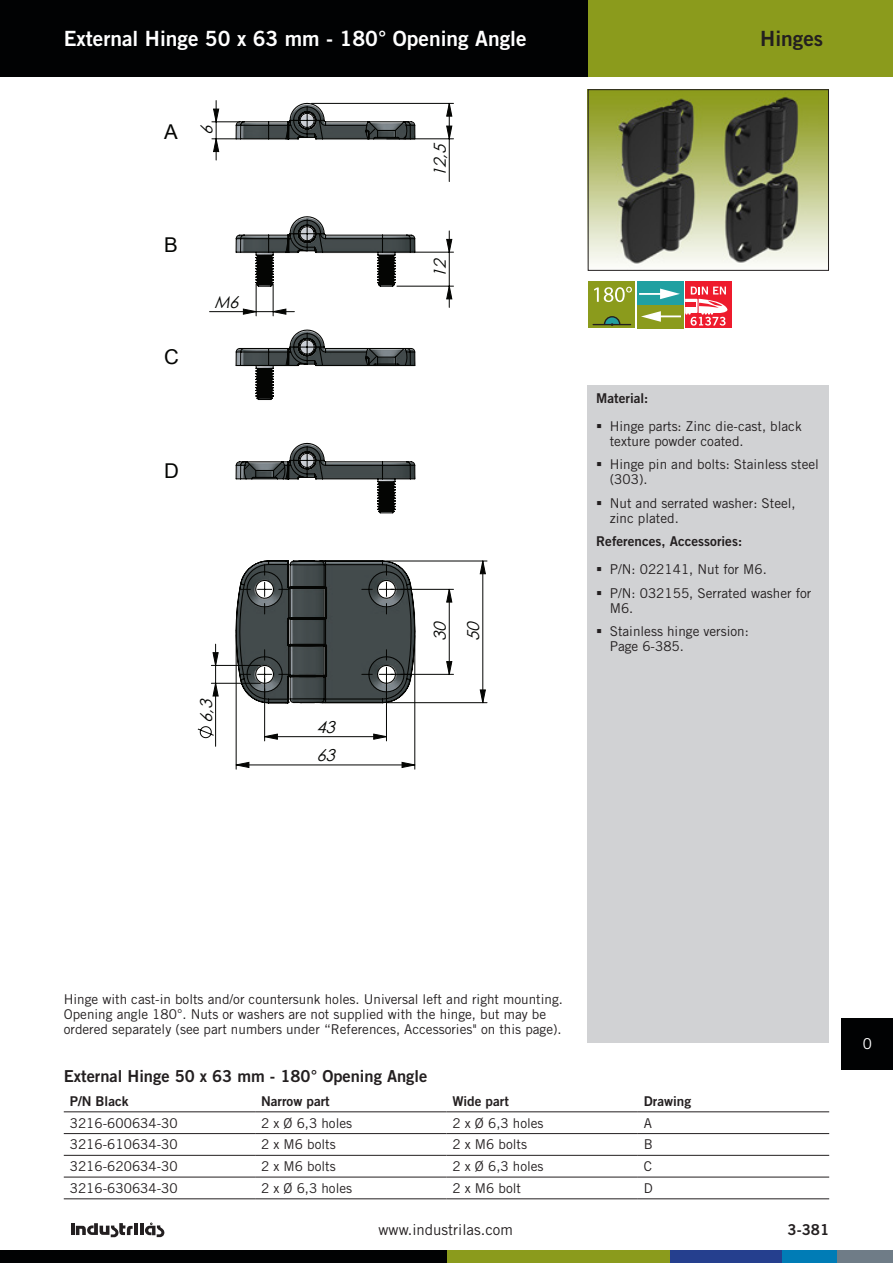
<style>
.page{position:relative;width:893px;height:1263px;background:#fff}
.page>*{position:absolute;margin:0;border:0;box-sizing:border-box;transform-origin:0 0}
.rightPageTitle{font:21px "Trade Gothic LT Std Bd 2";color:#fff}
.rightChapter{font:21px "Trade Gothic LT Std Bd 2";color:#231f20}
.t1{font:20.4px "Arial Unicode MS";color:#040503}
.tHeader{font:16.5px "Trade Gothic LT Std Bd 2";color:#231f20}
.t2{font:italic 16.5px "Century Gothic";color:#040503}
.pageFootCenter{font:15px "Trade Gothic LT Std";color:#231f20}
.pageFootRight{font:15px "Trade Gothic LT Std Bd 2";color:#231f20}
.pageIndexNumber{font:15px "Trade Gothic LT Std";color:#fff}
.productDescription{font:13.5px/15px "Trade Gothic LT Std";color:#231f20}
.tdleft{font:13.5px "Trade Gothic LT Std";color:#231f20}
.tHeadersLeft{font:13.5px "Trade Gothic LT Std Bd 2";color:#231f20}
.productDescriptionHe{font:13.5px "Trade Gothic LT Std Bd 2";color:#231f20}
</style>
<div class="page">
<div style="left:588px;top:0;width:305px;height:77px;background:#8b9b1c"></div>
<div style="left:0;top:0;width:588px;height:77px;background:#010203"></div>
<div style="left:837px;top:1250px;width:56px;height:13px;background:#6f7c87"></div>
<div style="left:781px;top:1250px;width:56px;height:13px;background:#007cb6"></div>
<div style="left:670px;top:1250px;width:111px;height:13px;background:#253f8e"></div>
<div style="left:446px;top:1250px;width:224px;height:13px;background:#8b9b1c"></div>
<div style="left:0;top:1250px;width:446px;height:13px;background:#010203"></div>
<div style="left:588px;top:385px;width:241px;height:657px;background:#d1d2d4"></div>
<svg style="left:197px;top:726px;width:17px;height:12px"></svg>
<hr style="left:414px;top:635px;width:1px;height:134px;background:#040503">
<hr style="left:236px;top:635px;width:1px;height:134px;background:#040503">
<hr style="left:264px;top:679px;width:1px;height:62px;background:#040503">
<hr style="left:386px;top:679px;width:1px;height:62px;background:#040503">
<hr style="left:210px;top:311px;width:46px;height:1px;background:#040503">
<hr style="left:397px;top:286px;width:56px;height:1px;background:#040503">
<hr style="left:415px;top:252px;width:38px;height:1px;background:#040503">
<hr style="left:387px;top:138px;width:66px;height:1px;background:#040503">
<hr style="left:311px;top:103px;width:142px;height:1px;background:#040503">
<hr style="left:449px;top:139px;width:1px;height:43px;background:#040503">
<hr style="left:211px;top:665px;width:49px;height:1px;background:#040503">
<hr style="left:211px;top:683px;width:49px;height:1px;background:#040503">
<hr style="left:215px;top:683px;width:1px;height:63px;background:#040503">
<hr style="left:387px;top:702px;width:100px;height:1px;background:#040503">
<hr style="left:387px;top:561px;width:100px;height:1px;background:#040503">
<svg style="left:235px;top:761px;width:181px;height:7px"></svg>
<svg style="left:264px;top:733px;width:122px;height:7px"></svg>
<svg style="left:446px;top:231px;width:7px;height:76px"></svg>
<svg style="left:446px;top:102px;width:7px;height:38px"></svg>
<svg style="left:212px;top:101px;width:23px;height:59px"></svg>
<svg style="left:212px;top:560px;width:274px;height:143px"></svg>
<svg style="left:235px;top:102px;width:181px;height:602px"></svg>
<img style="left:590px;top:91px;width:237px;height:175px">
<div style="left:588px;top:89px;width:241px;height:182px;border:1px solid #231f20"></div>
<div style="left:588px;top:282px;width:47px;height:46px;background:#8b9b1c"></div>
<svg style="left:603px;top:316px;width:18px;height:10px"></svg>
<svg style="left:594px;top:287px;width:38px;height:15px"></svg>
<hr style="left:593px;top:324px;width:38px;height:1px;background:#231f20">
<div style="left:637px;top:282px;width:47px;height:23px;background:#20a0a1"></div>
<div style="left:637px;top:305px;width:47px;height:23px;background:#8b9b1c"></div>
<hr style="left:639px;top:293px;width:25px;height:2px;background:#fff">
<div style="left:685px;top:282px;width:47px;height:46px;background:#ee1b2d"></div>
<svg style="left:641px;top:287px;width:87px;height:39px"></svg>
<svg style="left:71px;top:1222px;width:94px;height:15px"></svg>
<div style="left:842px;top:1018px;width:51px;height:51px;background:#010203"></div>
<hr style="left:64px;top:1111px;width:191px;height:1px;background:#231f20">
<hr style="left:255px;top:1111px;width:191px;height:1px;background:#231f20">
<hr style="left:446px;top:1111px;width:192px;height:1px;background:#231f20">
<hr style="left:638px;top:1111px;width:191px;height:1px;background:#231f20">
<hr style="left:64px;top:1133px;width:191px;height:1px;background:#231f20">
<hr style="left:255px;top:1133px;width:191px;height:1px;background:#231f20">
<hr style="left:446px;top:1133px;width:192px;height:1px;background:#231f20">
<hr style="left:638px;top:1133px;width:191px;height:1px;background:#231f20">
<hr style="left:64px;top:1155px;width:191px;height:1px;background:#231f20">
<hr style="left:255px;top:1155px;width:191px;height:1px;background:#231f20">
<hr style="left:446px;top:1155px;width:192px;height:1px;background:#231f20">
<hr style="left:638px;top:1155px;width:191px;height:1px;background:#231f20">
<hr style="left:64px;top:1177px;width:191px;height:1px;background:#231f20">
<hr style="left:255px;top:1177px;width:191px;height:1px;background:#231f20">
<hr style="left:446px;top:1177px;width:192px;height:1px;background:#231f20">
<hr style="left:638px;top:1177px;width:191px;height:1px;background:#231f20">
<hr style="left:64px;top:1198px;width:191px;height:1px;background:#231f20">
<hr style="left:255px;top:1198px;width:191px;height:1px;background:#231f20">
<hr style="left:446px;top:1198px;width:192px;height:1px;background:#231f20">
<hr style="left:638px;top:1198px;width:191px;height:1px;background:#231f20">
<p class="rightPageTitle" style="left:64px;top:25px;width:464px">External Hinge 50 x 63 mm - 180° Opening Angle</p>
<p class="rightChapter" style="left:760px;top:25px;width:64px">Hinges</p>
<p class="t1" style="left:164px;top:117px;width:15px">A</p>
<p class="t2" style="left:195px;top:135px;width:17px;rotate:-90deg">6</p>
<p class="t1" style="left:164px;top:230px;width:15px">B</p>
<p class="t1" style="left:164px;top:342px;width:16px">C</p>
<p class="t2" style="left:214px;top:291px;width:32px">M6</p>
<p class="t1" style="left:164px;top:455px;width:16px">D</p>
<p class="t2" style="left:195px;top:723px;width:30px;rotate:-90deg">6,3</p>
<p class="t2" style="left:316px;top:716px;width:26px">43</p>
<p class="t2" style="left:316px;top:744px;width:26px">63</p>
<p class="t2" style="left:428px;top:177px;width:39px;rotate:-90deg">12,5</p>
<p class="t2" style="left:428px;top:278px;width:26px;rotate:-90deg">12</p>
<p class="t2" style="left:428px;top:641px;width:26px;rotate:-90deg">30</p>
<p class="t2" style="left:462px;top:641px;width:26px;rotate:-90deg">50</p>
<p class="productDescriptionHe" style="left:596px;top:390px;width:54px">Material:</p>
<p class="productDescription" style="left:610px;top:418px;width:193px">Hinge parts: Zinc die-cast, black texture powder coated.</p>
<p class="productDescription" style="left:610px;top:457px;width:211px">Hinge pin and bolts: Stainless steel (303).</p>
<p class="productDescription" style="left:610px;top:495px;width:187px">Nut and serrated washer: Steel, zinc plated.</p>
<p class="productDescriptionHe" style="left:596px;top:533px;width:147px">References, Accessories:</p>
<p class="productDescription" style="left:610px;top:562px;width:159px">P/N: 022141, Nut for M6.</p>
<p class="productDescription" style="left:610px;top:585px;width:203px">P/N: 032155, Serrated washer for<br>M6.</p>
<p class="productDescription" style="left:610px;top:624px;width:141px">Stainless hinge version:<br>Page 6-385.</p>
<p class="productDescription" style="left:64px;top:991px;width:501px">Hinge with cast-in bolts and/or countersunk holes. Universal left and right mounting.<br>Opening angle 180°. Nuts or washers are not supplied with the hinge, but may be ordered separately (see part numbers under “References, Accessories" on this page).</p>
<p class="tHeader" style="left:64px;top:1065px;width:365px">External Hinge 50 x 63 mm - 180° Opening Angle</p>
<p class="tHeadersLeft" style="left:70px;top:1093px;width:60px">P/N Black</p>
<p class="tHeadersLeft" style="left:261px;top:1093px;width:70px">Narrow part</p>
<p class="tHeadersLeft" style="left:452px;top:1093px;width:58px">Wide part</p>
<p class="tHeadersLeft" style="left:644px;top:1093px;width:49px">Drawing</p>
<p class="tdleft" style="left:70px;top:1114px;width:109px">3216-600634-30</p>
<p class="tdleft" style="left:261px;top:1114px;width:93px">2 x Ø 6,3 holes</p>
<p class="tdleft" style="left:452px;top:1114px;width:93px">2 x Ø 6,3 holes</p>
<p class="tdleft" style="left:644px;top:1114px;width:10px">A</p>
<p class="tdleft" style="left:70px;top:1136px;width:109px">3216-610634-30</p>
<p class="tdleft" style="left:261px;top:1136px;width:76px">2 x M6 bolts</p>
<p class="tdleft" style="left:452px;top:1136px;width:76px">2 x M6 bolts</p>
<p class="tdleft" style="left:644px;top:1136px;width:11px">B</p>
<p class="tdleft" style="left:70px;top:1158px;width:109px">3216-620634-30</p>
<p class="tdleft" style="left:261px;top:1158px;width:76px">2 x M6 bolts</p>
<p class="tdleft" style="left:452px;top:1158px;width:93px">2 x Ø 6,3 holes</p>
<p class="tdleft" style="left:644px;top:1158px;width:10px">C</p>
<p class="tdleft" style="left:70px;top:1180px;width:109px">3216-630634-30</p>
<p class="tdleft" style="left:261px;top:1180px;width:93px">2 x Ø 6,3 holes</p>
<p class="tdleft" style="left:452px;top:1180px;width:70px">2 x M6 bolt</p>
<p class="tdleft" style="left:644px;top:1180px;width:11px">D</p>
<p class="pageFootCenter" style="left:379px;top:1221px;width:136px">www.industrilas.com</p>
<p class="pageFootRight" style="left:787px;top:1221px;width:43px">3-381</p>
<p class="pageIndexNumber" style="left:863px;top:1035px;width:11px">0</p>
</div>
